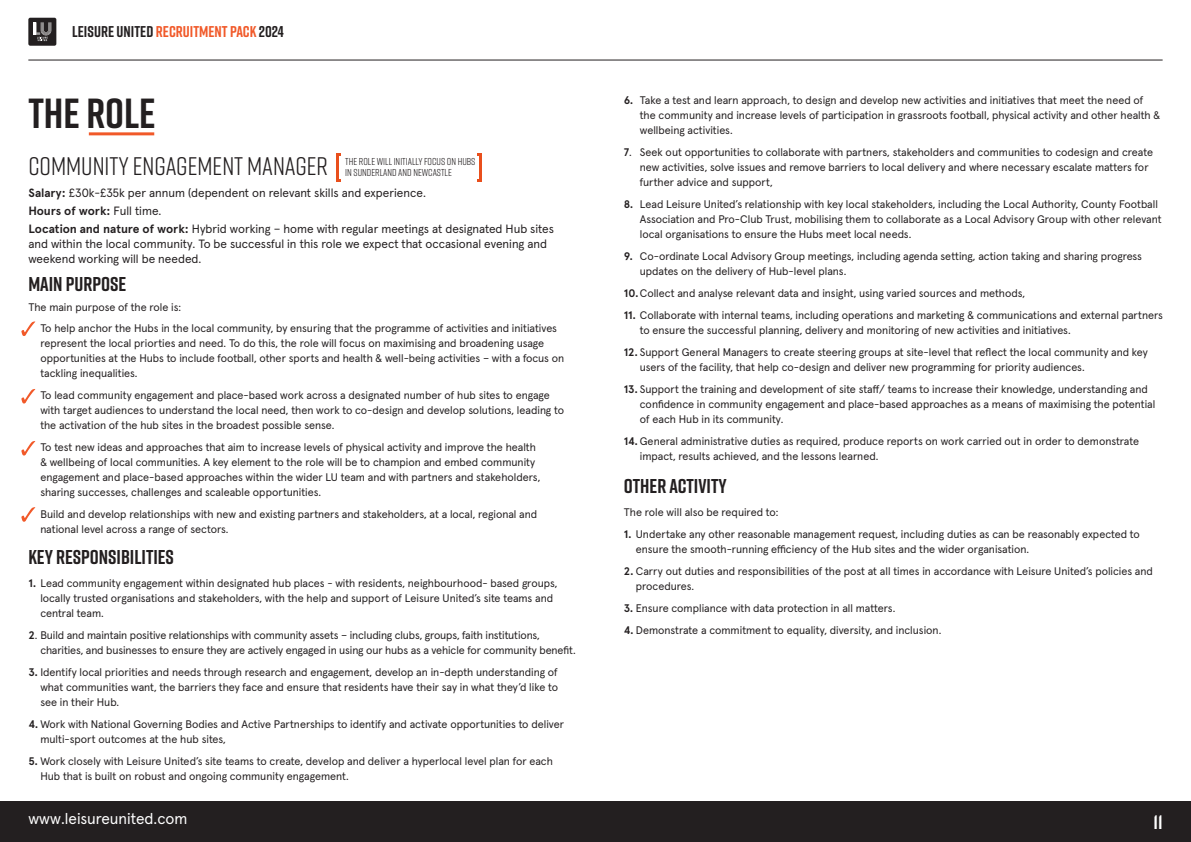
<style>
.page{position:relative;width:1191px;height:842px;background:#fff}
.page>*{position:absolute;margin:0;border:0;box-sizing:border-box;transform-origin:0 0}
.t1{font:700 42px "Rift";color:#231f20}
.t2{font:25.4px "Rift";color:#231f20}
.t3{font:700 20px "Rift";color:#231f20}
.t4{font:700 19.6px "Rift";color:#fff}
.t5{font:700 15.6px "Rift";color:#231f20}
.t6{font:15.6px "Apercu Pro";color:#fff}
.t7{font:12px/15px "Apercu Pro";color:#231f20}
.t8{font:700 12px "Apercu";letter-spacing:-.005em;color:#231f20}
.t9{font:11px/15px "Apercu Pro";color:#231f20}
.t10{font:10px/11px "Rift";color:#231f20}
.s1{color:#f15929}
.s2{font-family:"Apercu";font-weight:700}
.s3{font-family:"Apercu Pro";font-weight:400}
.s4{color:#fff}
</style>
<div class="page">
<div style="left:28px;top:18px;width:28px;height:28px;background:#231f20;border-radius:2px"></div>
<svg style="left:33px;top:22px;width:18px;height:19px"></svg>
<div style="left:0;top:801px;width:1191px;height:41px;background:#231f20"></div>
<hr style="left:28px;top:60px;width:1134px;height:1px;background:#231f20">
<hr style="left:89px;top:132px;width:65px;height:3px;background:#f15929">
<svg style="left:21px;top:321px;width:14px;height:15px"></svg>
<hr style="left:336px;top:154px;width:3px;height:28px;background:#e94f1c">
<hr style="left:479px;top:154px;width:3px;height:28px;background:#e94f1c">
<svg style="left:21px;top:389px;width:14px;height:14px"></svg>
<svg style="left:21px;top:441px;width:14px;height:14px"></svg>
<svg style="left:21px;top:507px;width:14px;height:15px"></svg>
<p class="t5" style="left:72px;top:20px;width:213px">LEISURE UNITED <span class="s1">RECRUITMENT PACK</span> 2024</p>
<p class="t1" style="left:28px;top:84px;width:129px">THE ROLE</p>
<p class="t2" style="left:28px;top:149px;width:301px">COMMUNITY ENGAGEMENT MANAGER</p>
<p class="t7" style="left:28px;top:184px;width:399px"><span class="s2">Salary:</span> £30k-£35k per annum (dependent on relevant skills and experience.</p>
<p class="t8" style="left:28px;top:204px;width:135px">Hours of work: <span class="s3">Full time.</span></p>
<p class="t7" style="left:28px;top:220px;width:527px"><span class="s2">Location and nature of work:</span> Hybrid working – home with regular meetings at designated Hub sites and within the local community. To be successful in this role we expect that occasional evening and weekend working will be needed.</p>
<p class="t3" style="left:28px;top:269px;width:99px">MAIN PURPOSE</p>
<p class="t9" style="left:28px;top:299px;width:154px">The main purpose of the role is:</p>
<p class="t9" style="left:40px;top:320px;width:525px">To help anchor the Hubs in the local community, by ensuring that the programme of activities and initiatives represent the local priorties and need. To do this, the role will focus on maximising and broadening usage opportunities at the Hubs to include football, other sports and health &amp; well-being activities – with a focus on tackling inequalities.</p>
<p class="t9" style="left:40px;top:387px;width:525px;text-indent:-12px"><span class="s4">•</span> To lead community engagement and place-based work across a designated number of hub sites to engage with target audiences to understand the local need, then work to co-design and develop solutions, leading to the activation of the hub sites in the broadest possible sense.</p>
<p class="t9" style="left:40px;top:439px;width:501px;text-indent:-12px"><span class="s4">•</span> To test new ideas and approaches that aim to increase levels of physical activity and improve the health &amp; wellbeing of local communities. A key element to the role will be to champion and embed community engagement and place-based approaches within the wider LU team and with partners and stakeholders, sharing successes, challenges and scaleable opportunities.</p>
<p class="t9" style="left:40px;top:506px;width:498px;text-indent:-12px"><span class="s4">•</span> Build and develop relationships with new and existing partners and stakeholders, at a local, regional and national level across a range of sectors.</p>
<p class="t10" style="left:345px;top:156px;width:132px">THE ROLE WILL INITIALLY FOCUS ON HUBS<br>IN SUNDERLAND AND NEWCASTLE</p>
<p class="t3" style="left:28px;top:542px;width:147px">KEY RESPONSIBILITIES</p>
<p class="t9" style="left:40px;top:575px;width:518px;text-indent:-12px"><span class="s2">1.</span> Lead community engagement within designated hub places - with residents, neighbourhood- based groups, locally trusted organisations and stakeholders, with the help and support of Leisure United’s site teams and central team.</p>
<p class="t9" style="left:40px;top:627px;width:537px;text-indent:-12px"><span class="s2">2</span>. Build and maintain positive relationships with community assets – including clubs, groups, faith institutions, charities, and businesses to ensure they are actively engaged in using our hubs as a vehicle for community benefit.</p>
<p class="t9" style="left:40px;top:664px;width:519px;text-align:justify;text-indent:-12px"><span class="s2">3.</span> Identify local priorities and needs through research and engagement, develop an in-depth understanding of what communities want, the barriers they face and ensure that residents have their say in what they’d like to see in their Hub.</p>
<p class="t9" style="left:40px;top:716px;width:525px;text-indent:-12px"><span class="s2">4.</span> Work with National Governing Bodies and Active Partnerships to identify and activate opportunities to deliver multi-sport outcomes at the hub sites,</p>
<p class="t9" style="left:40px;top:753px;width:514px;text-indent:-12px"><span class="s2">5.</span> Work closely with Leisure United’s site teams to create, develop and deliver a hyperlocal level plan for each<br>Hub that is built on robust and ongoing community engagement.</p>
<p class="t9" style="left:640px;top:91px;width:522px;text-indent:-16px"><span class="s2">6.</span> Take a test and learn approach, to design and develop new activities and initiatives that meet the need of the community and increase levels of participation in grassroots football, physical activity and other health &amp; wellbeing activities.</p>
<p class="t9" style="left:640px;top:143px;width:515px;text-indent:-16px"><span class="s2">7</span>. Seek out opportunities to collaborate with partners, stakeholders and communities to codesign and create new activities, solve issues and remove barriers to local delivery and where necessary escalate matters for further advice and support,</p>
<p class="t9" style="left:640px;top:195px;width:523px;text-indent:-16px"><span class="s2">8.</span> Lead Leisure United’s relationship with key local stakeholders, including the Local Authority, County Football<br>Association and Pro-Club Trust, mobilising them to collaborate as a Local Advisory Group with other relevant local organisations to ensure the Hubs meet local needs.</p>
<p class="t9" style="left:640px;top:247px;width:504px;text-indent:-16px"><span class="s2">9.</span> Co-ordinate Local Advisory Group meetings, including agenda setting, action taking and sharing progress updates on the delivery of Hub-level plans.</p>
<p class="t9" style="left:624px;top:284px;width:403px"><span class="s2">10.</span>Collect and analyse relevant data and insight, using varied sources and methods,</p>
<p class="t9" style="left:640px;top:306px;width:525px;text-indent:-16px"><span class="s2">11.</span> Collaborate with internal teams, including operations and marketing &amp; communications and external partners to ensure the successful planning, delivery and monitoring of new activities and initiatives.</p>
<p class="t9" style="left:640px;top:343px;width:509px;text-indent:-16px"><span class="s2">12.</span> Support General Managers to create steering groups at site-level that reflect the local community and key users of the facility, that help co-design and deliver new programming for priority audiences.</p>
<p class="t9" style="left:640px;top:380px;width:517px;text-indent:-16px"><span class="s2">13.</span> Support the training and development of site staff/ teams to increase their knowledge, understanding and confidence in community engagement and place-based approaches as a means of maximising the potential of each Hub in its community.</p>
<p class="t9" style="left:640px;top:432px;width:501px;text-indent:-16px"><span class="s2">14.</span> General administrative duties as required, produce reports on work carried out in order to demonstrate impact, results achieved, and the lessons learned.</p>
<p class="t3" style="left:624px;top:472px;width:104px">OTHER ACTIVITY</p>
<p class="t9" style="left:624px;top:504px;width:156px">The role will also be required to:</p>
<p class="t9" style="left:636px;top:526px;width:505px;text-indent:-12px"><span class="s2">1.</span> Undertake any other reasonable management request, including duties as can be reasonably expected to ensure the smooth-running efficiency of the Hub sites and the wider organisation.</p>
<p class="t9" style="left:636px;top:563px;width:518px;text-indent:-12px"><span class="s2">2.</span> Carry out duties and responsibilities of the post at all times in accordance with Leisure United’s policies and procedures.</p>
<p class="t9" style="left:624px;top:600px;width:273px"><span class="s2">3.</span> Ensure compliance with data protection in all matters.</p>
<p class="t9" style="left:624px;top:622px;width:319px"><span class="s2">4.</span> Demonstrate a commitment to equality, diversity, and inclusion.</p>
<p class="t6" style="left:28px;top:807px;width:161px">www.leisureunited.com</p>
<p class="t4" style="left:1153px;top:808px;width:11px">11</p>
</div>
